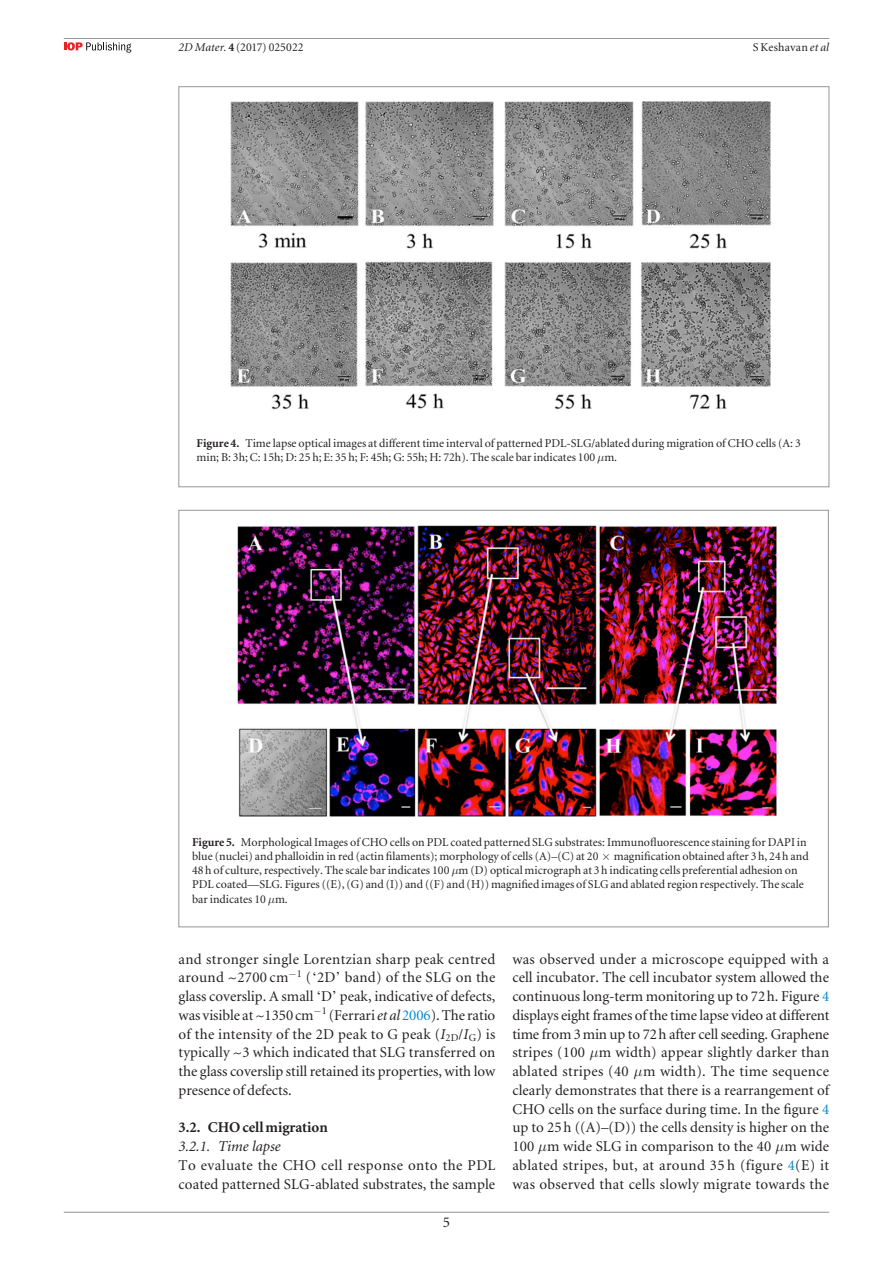
<style>
.page{position:relative;width:893px;height:1263px;background:#fff}
.page>*{position:absolute;margin:0;border:0;box-sizing:border-box;transform-origin:0 0}
.t1{font:15px/18.8px "Minion LT";letter-spacing:.005em;color:#231f20;text-align:justify}
.t2{font:700 15px "Minion LT";letter-spacing:-.005em;color:#231f20}
.t3{font:italic 15px "Minion LT";color:#231f20}
.t4{font:12px/14.2px "Minion LT";color:#231f20}
.s1{font-style:italic}
.s2{font-weight:700}
.s3{font-family:"STIX General"}
.s4{color:#0089d0}
</style>
<div class="page">
<hr style="left:64px;top:1212px;width:765px;height:1px;background:#939598">
<hr style="left:64px;top:38px;width:765px;height:1px;background:#939598">
<svg style="left:64px;top:42px;width:67px;height:11px"></svg>
<img style="left:231px;top:102px;width:539px;height:308px">
<img style="left:237px;top:525px;width:540px;height:291px">
<p class="t4" style="left:179px;top:40px;width:127px"><span class="s1">2D Mater.</span> <span class="s2">4</span> (2017) 025022</p>
<p class="t4" style="left:753px;top:40px;width:78px">S Keshavan <span class="s1">et al</span></p>
<p class="t4" style="left:197px;top:437px;width:606px"><span class="s2">Figure 4.</span> Time lapse optical images at different time interval of patterned PDL-SLG/ablated during migration of CHO cells (A: 3 min; B: 3h; C: 15h; D: 25 h; E: 35 h; F: 45h; G: 55h; H: 72h). The scale bar indicates 100 m.</p>
<p class="t4" style="left:192px;top:835px;width:616px"><span class="s2">Figure 5.</span> Morphological Images of CHO cells on PDL coated patterned SLG substrates: Immunofluorescence staining for DAPI in blue (nuclei) and phalloidin in red (actin filaments); morphology of cells (A)<span class="s3">–</span>(C) at 20</p>
<p class="t4" style="left:192px;top:849px;width:618px;text-indent:422px">magnification obtained after 3h, 24h and 48h of culture, respectively. The scale bar indicates 100 m (D) optical micrograph at 3h indicating cells preferential adhesion on PDL coated<span class="s3">—</span>SLG. Figures ((E), (G) and (I)) and ((F) and (H)) magnified images of SLG and ablated region respectively. The scale bar indicates 10 m.</p>
<p class="t1" style="left:179px;top:950px;width:318px">and stronger single Lorentzian sharp peak centred around ~2700 cm−<sup>1</sup> (<span class="s3">‘</span>2D<span class="s3">’</span> band) of the SLG on the glass coverslip. A small <span class="s3">‘</span>D<span class="s3">’</span> peak, indicative of defects, was visible at ~1350cm−<sup>1</sup> (Ferrari <span class="s1">et al</span> <span class="s4">2006</span>). The ratio of the intensity of the 2D peak to G peak (<span class="s1">I</span><sub>2D</sub>/<span class="s1">I</span><sub>G</sub>) is typically ~3 which indicated that SLG transferred on the glass coverslip still retained its properties, with low presence of defects.</p>
<p class="t2" style="left:179px;top:1120px;width:151px">3.2. CHO cell migration</p>
<p class="t3" style="left:179px;top:1139px;width:104px">3.2.1. Time lapse</p>
<p class="t1" style="left:179px;top:1156px;width:319px">To evaluate the CHO cell response onto the PDL coated patterned SLG-ablated substrates, the sample</p>
<p class="t1" style="left:443px;top:1214px;width:9px">5</p>
<p class="t1" style="left:512px;top:950px;width:319px">was observed under a microscope equipped with a cell incubator. The cell incubator system allowed the continuous long-term monitoring up to 72h. Figure <span class="s4">4 </span>displays eight frames of the time lapse video at different time from 3min up to 72h after cell seeding. Graphene stripes (100 m width) appear slightly darker than ablated stripes (40 m width). The time sequence clearly demonstrates that there is a rearrangement of CHO cells on the surface during time. In the figure <span class="s4">4 </span>up to 25h ((A)<span class="s3">–</span>(D)) the cells density is higher on the 100 m wide SLG in comparison to the 40 m wide ablated stripes, but, at around 35 h (figure <span class="s4">4</span>(E) it was observed that cells slowly migrate towards the</p>
</div>
